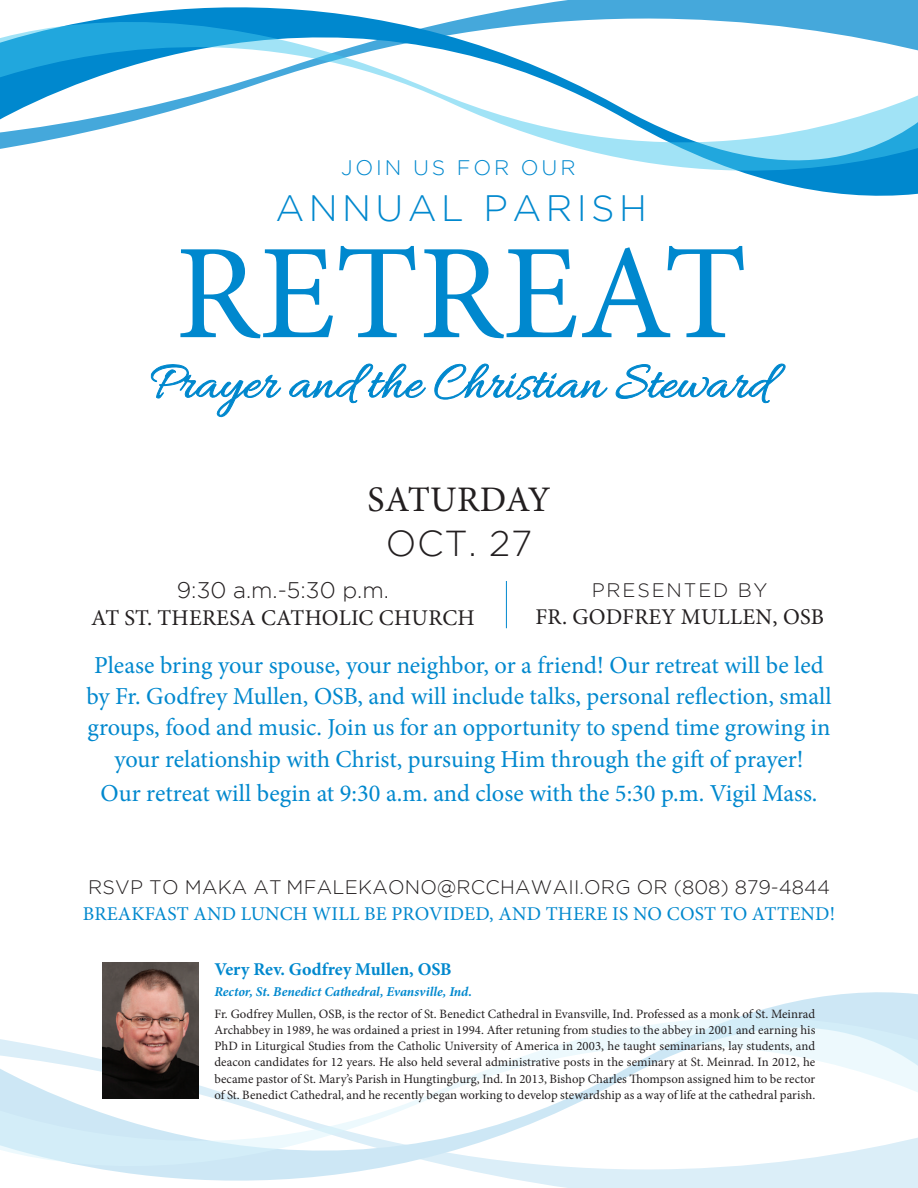
<style>
.page{position:relative;width:918px;height:1188px;background:#fff}
.page>*{position:absolute;margin:0;border:0;box-sizing:border-box;transform-origin:0 0}
.t1{font:135.15px "Minion Pro";color:#0088ce}
.t2{font:54px "Allura";color:#0088ce}
.t3{font:300 36.6px "Gotham";letter-spacing:.12em;color:#0088ce}
.t4{font:36px "Minion Pro";letter-spacing:.01em;color:#231f20}
.t5{font:300 36px "Gotham";color:#231f20}
.t6{font:24.45px/31.3px "Minion Pro";color:#0088ce;text-align:center}
.t7{font:22.5px "Minion Pro";letter-spacing:.01em;color:#231f20}
.t8{font:300 22.5px "Gotham";color:#231f20}
.t9{font:300 21px "Gotham";letter-spacing:.135em;color:#0088ce}
.t10{font:19.5px "Minion Pro";letter-spacing:.01em;color:#0088ce}
.t11{font:300 19.5px "Gotham";letter-spacing:.015em;color:#231f20}
.t12{font:300 19.5px "Gotham";letter-spacing:.095em;color:#231f20}
.t13{font:700 18px "Minion Pro";color:#0088ce}
.t14{font:italic 700 13.5px "Minion Pro";color:#0088ce}
.t15{font:12.75px/16px "Minion Pro";color:#231f20;text-align:justify}
.s1{font-size:12.9px}
</style>
<div class="page">
<svg style="left:96px;top:991px;width:822px;height:197px"></svg>
<svg style="left:0;top:1016px;width:918px;height:152px"></svg>
<svg style="left:95px;top:0;width:823px;height:196px"></svg>
<svg style="left:0;top:20px;width:918px;height:152px"></svg>
<hr style="left:506px;top:581px;width:1px;height:47px;background:#0088ce">
<svg style="left:151px;top:363px;width:274px;height:55px"></svg>
<svg style="left:434px;top:363px;width:174px;height:37px"></svg>
<svg style="left:616px;top:363px;width:170px;height:40px"></svg>
<img style="left:103px;top:962px;width:95px;height:137px">
<p class="t9" style="left:341px;top:156px;width:236px">JOIN US FOR OUR</p>
<p class="t3" style="left:275px;top:188px;width:373px">ANNUAL PARISH</p>
<p class="t1" style="left:175px;top:203px;width:573px">RETREAT</p>
<p class="t2" style="left:150px;top:353px;width:620px">Prayer and the Christian Steward</p>
<p class="t4" style="left:367px;top:475px;width:185px">SATURDAY</p>
<p class="t5" style="left:386px;top:523px;width:148px">OCT. 27</p>
<p class="t8" style="left:177px;top:578px;width:214px">9:30 a.m.-5:30 p.m.</p>
<p class="t7" style="left:91px;top:603px;width:385px">AT ST. THERESA CATHOLIC CHURCH</p>
<p class="t12" style="left:592px;top:579px;width:177px">PRESENTED BY</p>
<p class="t7" style="left:535px;top:601px;width:290px">FR. GODFREY MULLEN, OSB</p>
<p class="t6" style="left:86px;top:649px;width:747px">Please bring your spouse, your neighbor, or a friend! Our retreat will be led by Fr. Godfrey Mullen, OSB, and will include talks, personal reflection, small groups, food and music. Join us for an opportunity to spend time growing in your relationship with Christ, pursuing Him through the gift of prayer!</p>
<p class="t6" style="left:100px;top:777px;width:719px">Our retreat will begin at 9:30 a.m. and close with the 5:30 p.m. Vigil Mass.</p>
<p class="t11" style="left:88px;top:876px;width:743px">RSVP TO MAKA AT MFALEKAONO@RCCHAWAII.ORG OR (808) 879-4844</p>
<p class="t10" style="left:83px;top:901px;width:754px">BREAKFAST AND LUNCH WILL BE PROVIDED, AND THERE IS NO COST TO ATTEND!</p>
<p class="t13" style="left:214px;top:957px;width:239px">Very Rev. Godfrey Mullen, OSB</p>
<p class="t14" style="left:214px;top:982px;width:259px">Rector, St. Benedict Cathedral, Evansville, Ind.</p>
<p class="t15" style="left:214px;top:1006px;width:602px">Fr. Godfrey Mullen, OSB, is the rector of St. Benedict Cathedral in Evansville, Ind. Professed as a monk of St. Meinrad Archabbey in 1989, he was ordained a priest in 1994. After retuning from studies to the abbey in 2001 and earning his PhD in Liturgical Studies from the Catholic University of America in 2003, he taught seminarians, lay students, and deacon candidates for 12 years. He also held several administrative posts in the seminary at St. Meinrad. In 2012, he became pastor of St. Mary’s Parish in Hungtingburg, Ind. In 2013, Bishop Charles Thompson assigned him to be rector of St. Benedict Cathedral, and he recently began working to develop stewardship as a way of life at the <span class="s1">cathedral parish.</span></p>
</div>
